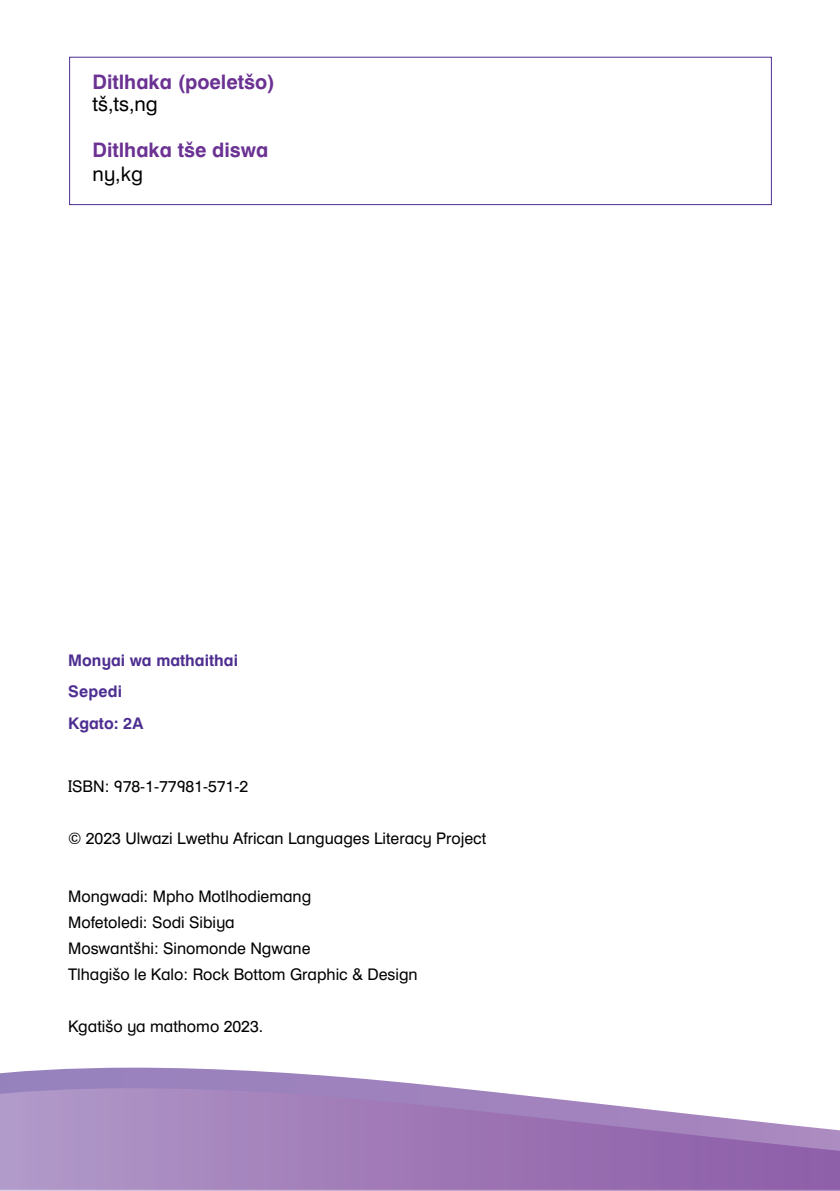
<style>
.page{position:relative;width:840px;height:1191px;background:#fff}
.page>*{position:absolute;margin:0;border:0;box-sizing:border-box;transform-origin:0 0}
.t1{font:700 20px "Swis Forall";color:#6b3293}
.t2{font:20px "Swis Forall";color:#000}
.t3{font:16px/26px "Swis Forall";color:#000}
.t4{font:700 16px/31.4px "Swis Forall";color:#4e2f91}
</style>
<div class="page">
<svg style="left:0;top:1067px;width:455px;height:21px"></svg>
<svg style="left:0;top:1088px;width:839px;height:103px;background:#aa8bc0"></svg>
<div style="left:69px;top:57px;width:702px;height:148px;border:1px solid #4e2f91"></div>
<p class="t1" style="left:92px;top:70px;width:184px">Ditlhaka (poeletšo)</p>
<p class="t2" style="left:92px;top:92px;width:67px">tš,ts,ng</p>
<p class="t1" style="left:92px;top:138px;width:177px">Ditlhaka tše diswa</p>
<p class="t2" style="left:92px;top:162px;width:52px">ny,kg</p>
<p class="t4" style="left:68px;top:644px;width:171px">Monyai wa mathaithai<br>Sepedi<br>Kgato: 2A</p>
<p class="t3" style="left:68px;top:774px;width:181px">ISBN: 978-1-77981-571-2</p>
<p class="t3" style="left:68px;top:826px;width:419px">© 2023 Ulwazi Lwethu African Languages Literacy Project</p>
<p class="t3" style="left:68px;top:884px;width:351px">Mongwadi: Mpho Motlhodiemang<br>Mofetoledi: Sodi Sibiya<br>Moswantšhi: Sinomonde Ngwane<br>Tlhagišo le Kalo: Rock Bottom Graphic &amp; Design</p>
<p class="t3" style="left:68px;top:1014px;width:196px">Kgatišo ya mathomo 2023.</p>
</div>
